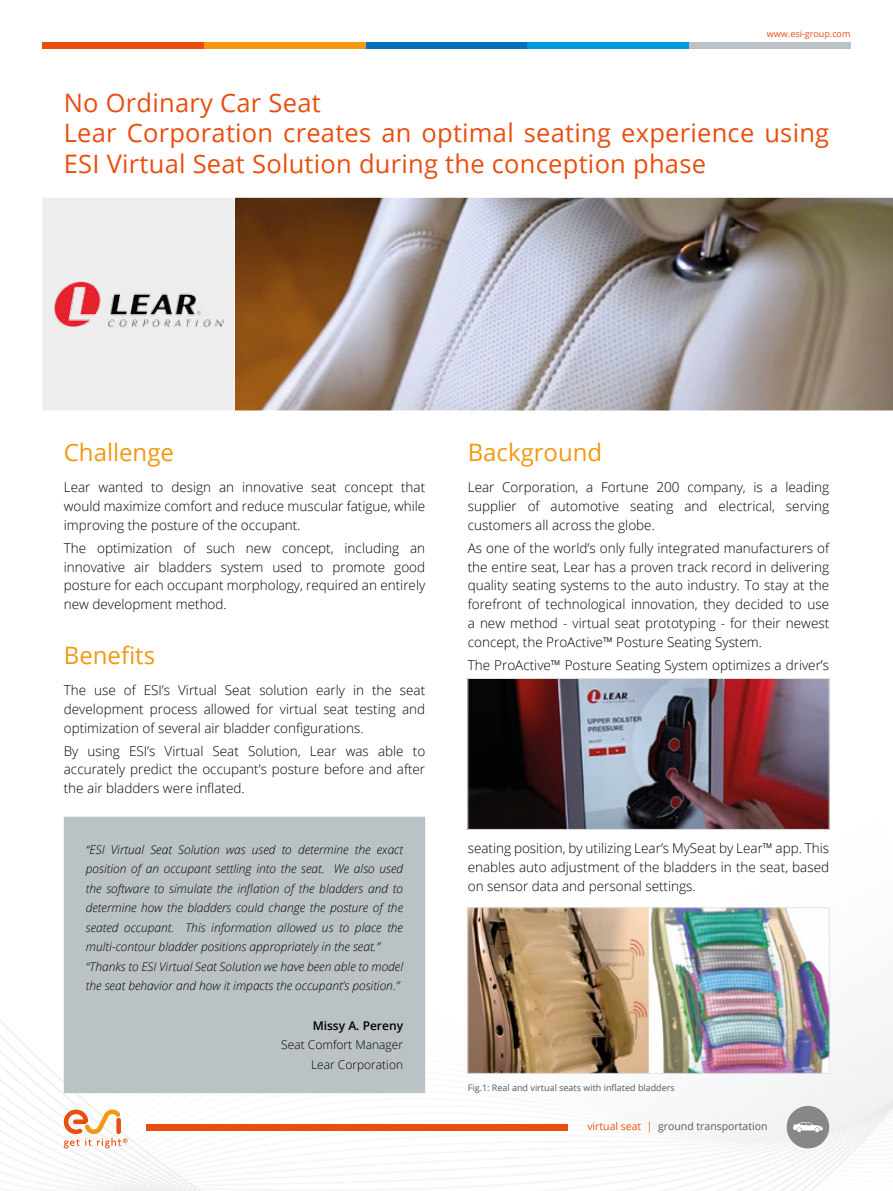
<style>
.page{position:relative;width:893px;height:1191px;background:#fff}
.page>*{position:absolute;margin:0;border:0;box-sizing:border-box;transform-origin:0 0}
.t1{font:25.5px/30.6px "Open Sans";letter-spacing:.01em;color:#e94e0f}
.t2{font:24px "Open Sans";color:#f49712}
.t3{font:300 13.5px/18.8px "Open Sans";color:#000;text-align:justify}
.t4{font:italic 300 12px/19.5px "Open Sans";color:#000}
.t5{font:300 12px/19.5px "Open Sans";color:#000;text-align:right}
.t6{font:600 12px "Open Sans";color:#000}
.t7{font:10.5px "Open Sans";color:#575756}
.t8{font:9px "Open Sans";color:#575756}
.t9{font:9px "Open Sans";color:#e94e0f}
.s1{color:#e94e0f}
</style>
<div class="page">
<img style="left:0;top:42px;width:893px;height:1149px">
<div style="left:43px;top:198px;width:191px;height:212px;background:#ededed"></div>
<img style="left:235px;top:198px;width:658px;height:212px">
<div style="left:64px;top:816px;width:361px;height:277px;background:#bbc2c6"></div>
<div style="left:43px;top:43px;width:161px;height:6px;background:#e94e0f"></div>
<div style="left:204px;top:43px;width:162px;height:6px;background:#f49712"></div>
<div style="left:366px;top:43px;width:161px;height:6px;background:#0070ba"></div>
<div style="left:527px;top:43px;width:162px;height:6px;background:#0099db"></div>
<div style="left:689px;top:43px;width:161px;height:6px;background:#bbc2c6"></div>
<div style="left:147px;top:1124px;width:421px;height:6px;background:#e94e0f"></div>
<svg style="left:64px;top:1109px;width:64px;height:39px"></svg>
<img style="left:470px;top:680px;width:357px;height:147px">
<div style="left:468px;top:678px;width:361px;height:151px;border:1px solid #e3e3e3"></div>
<div style="left:787px;top:1106px;width:42px;height:42px;background:#878787;border-radius:50%"></div>
<svg style="left:793px;top:1122px;width:30px;height:10px"></svg>
<img style="left:53px;top:280px;width:170px;height:48px">
<img style="left:470px;top:909px;width:357px;height:162px">
<div style="left:468px;top:907px;width:361px;height:166px;border:1px solid #e3e3e3"></div>
<p class="t9" style="left:767px;top:27px;width:85px">www.esi-group.com</p>
<h1 class="t1" style="left:64px;top:87px;width:767px">No Ordinary Car Seat<br>Lear Corporation creates an optimal seating experience using<br>ESI Virtual Seat Solution during the conception phase</h1>
<h2 class="t2" style="left:64px;top:435px;width:112px">Challenge</h2>
<p class="t3" style="left:64px;top:477px;width:363px">Lear wanted to design an innovative seat concept that would maximize comfort and reduce muscular fatigue, while improving the posture of the occupant.</p>
<p class="t3" style="left:64px;top:538px;width:363px">The optimization of such new concept, including an innovative air bladders system used to promote good posture for each occupant morphology, required an entirely new development method.</p>
<h2 class="t2" style="left:64px;top:638px;width:93px">Benefits</h2>
<p class="t3" style="left:64px;top:680px;width:363px">The use of ESI’s Virtual Seat solution early in the seat development process allowed for virtual seat testing and optimization of several air bladder configurations.</p>
<p class="t3" style="left:64px;top:741px;width:363px">By using ESI’s Virtual Seat Solution, Lear was able to accurately predict the occupant’s posture before and after the air bladders were inflated.</p>
<p class="t4" style="left:86px;top:839px;width:319px">“ESI Virtual Seat Solution was used to determine the exact position of an occupant settling into the seat. We also used the software to simulate the inflation of the bladders and to determine how the bladders could change the posture of the seated occupant. This information allowed us to place the multi-contour bladder positions appropriately in the seat.” “Thanks to ESI Virtual Seat Solution we have been able to model the seat behavior and how it impacts the occupant’s position.”</p>
<p class="t6" style="left:313px;top:1017px;width:92px">Missy A. Pereny</p>
<p class="t5" style="left:281px;top:1034px;width:123px">Seat Comfort Manager<br>Lear Corporation</p>
<h2 class="t2" style="left:468px;top:435px;width:136px">Background</h2>
<p class="t3" style="left:468px;top:477px;width:363px">Lear Corporation, a Fortune 200 company, is a leading supplier of automotive seating and electrical, serving customers all across the globe.</p>
<p class="t3" style="left:468px;top:538px;width:363px">As one of the world’s only fully integrated manufacturers of the entire seat, Lear has a proven track record in delivering quality seating systems to the auto industry. To stay at the forefront of technological innovation, they decided to use a new method - virtual seat prototyping - for their newest concept, the ProActive™ Posture Seating System.</p>
<p class="t3" style="left:468px;top:655px;width:363px">The ProActive™ Posture Seating System optimizes a driver’s</p>
<p class="t3" style="left:468px;top:838px;width:363px">seating position, by utilizing Lear’s MySeat by Lear™ app. This enables auto adjustment of the bladders in the seat, based on sensor data and personal settings.</p>
<p class="t8" style="left:468px;top:1081px;width:209px">Fig.1: Real and virtual seats with inflated bladders</p>
<p class="t7" style="left:587px;top:1119px;width:182px"><span class="s1">virtual seat |</span> ground transportation</p>
</div>
